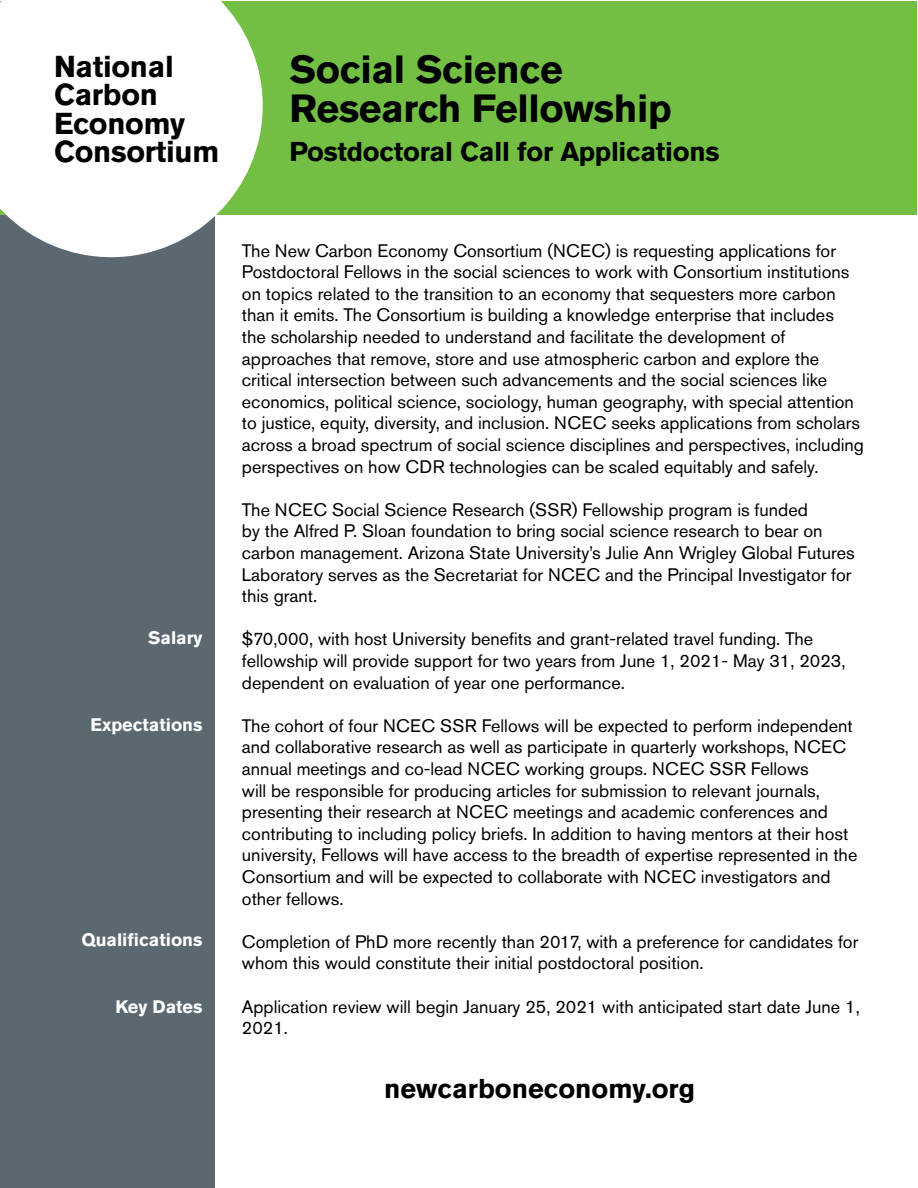
<style>
.page{position:relative;width:918px;height:1188px;background:#fff}
.page>*{position:absolute;margin:0;border:0;box-sizing:border-box;transform-origin:0 0}
.t1{font:700 39px/39px "Akzidenz Grotesk Pro";letter-spacing:-.01em;color:#000}
.t2{font:700 30px/28.5px "Akzidenz Grotesk Pro";letter-spacing:-.01em;color:#000}
.t3{font:700 27px "Akzidenz Grotesk Pro";letter-spacing:-.01em;color:#000}
.t4{font:18px/21.6px "Akzidenz Grotesk Pro";color:#000}
.t5{font:700 18px "Akzidenz Grotesk Pro";color:#fff}
</style>
<div class="page">
<div style="left:1px;top:1px;width:214px;height:1186px;background:#5b6870"></div>
<div style="left:1px;top:1px;width:916px;height:213px;background:#72bf44"></div>
<svg style="left:0;top:1px;width:263px;height:256px;background:#f1f5f0"></svg>
<h2 class="t2" style="left:54px;top:51px;width:167px">National<br>Carbon<br>Economy<br>Consortium</h2>
<h1 class="t1" style="left:289px;top:50px;width:384px">Social Science<br>Research Fellowship</h1>
<h3 class="t3" style="left:289px;top:134px;width:432px">Postdoctoral Call for Applications</h3>
<p class="t5" style="left:148px;top:626px;width:56px">Salary</p>
<p class="t5" style="left:90px;top:713px;width:114px">Expectations</p>
<p class="t5" style="left:81px;top:929px;width:123px">Qualifications</p>
<p class="t5" style="left:116px;top:995px;width:88px">Key Dates</p>
<p class="t4" style="left:242px;top:239px;width:624px">The New Carbon Economy Consortium (NCEC) is requesting applications for Postdoctoral Fellows in the social sciences to work with Consortium institutions on topics related to the transition to an economy that sequesters more carbon than it emits. The Consortium is building a knowledge enterprise that includes<br>the scholarship needed to understand and facilitate the development of approaches that remove, store and use atmospheric carbon and explore the critical intersection between such advancements and the social sciences like economics, political science, sociology, human geography, with special attention to justice, equity, diversity, and inclusion. NCEC seeks applications from scholars across a broad spectrum of social science disciplines and perspectives, including perspectives on how CDR technologies can be scaled equitably and safely.</p>
<p class="t4" style="left:242px;top:499px;width:614px">The NCEC Social Science Research (SSR) Fellowship program is funded<br>by the Alfred P. Sloan foundation to bring social science research to bear on carbon management. Arizona State University’s Julie Ann Wrigley Global Futures Laboratory serves as the Secretariat for NCEC and the Principal Investigator for this grant.</p>
<p class="t4" style="left:242px;top:628px;width:605px">$70,000, with host University benefits and grant-related travel funding. The fellowship will provide support for two years from June 1, 2021- May 31, 2023, dependent on evaluation of year one performance.</p>
<p class="t4" style="left:242px;top:715px;width:617px">The cohort of four NCEC SSR Fellows will be expected to perform independent and collaborative research as well as participate in quarterly workshops, NCEC annual meetings and co-lead NCEC working groups. NCEC SSR Fellows<br>will be responsible for producing articles for submission to relevant journals, presenting their research at NCEC meetings and academic conferences and contributing to including policy briefs. In addition to having mentors at their host university, Fellows will have access to the breadth of expertise represented in the Consortium and will be expected to collaborate with NCEC investigators and other fellows.</p>
<p class="t4" style="left:242px;top:931px;width:618px">Completion of PhD more recently than 2017, with a preference for candidates for whom this would constitute their initial postdoctoral position.</p>
<p class="t4" style="left:242px;top:995px;width:619px">Application review will begin January 25, 2021 with anticipated start date June 1,<br>2021.</p>
<h3 class="t3" style="left:384px;top:1071px;width:312px">newcarboneconomy.org</h3>
</div>
